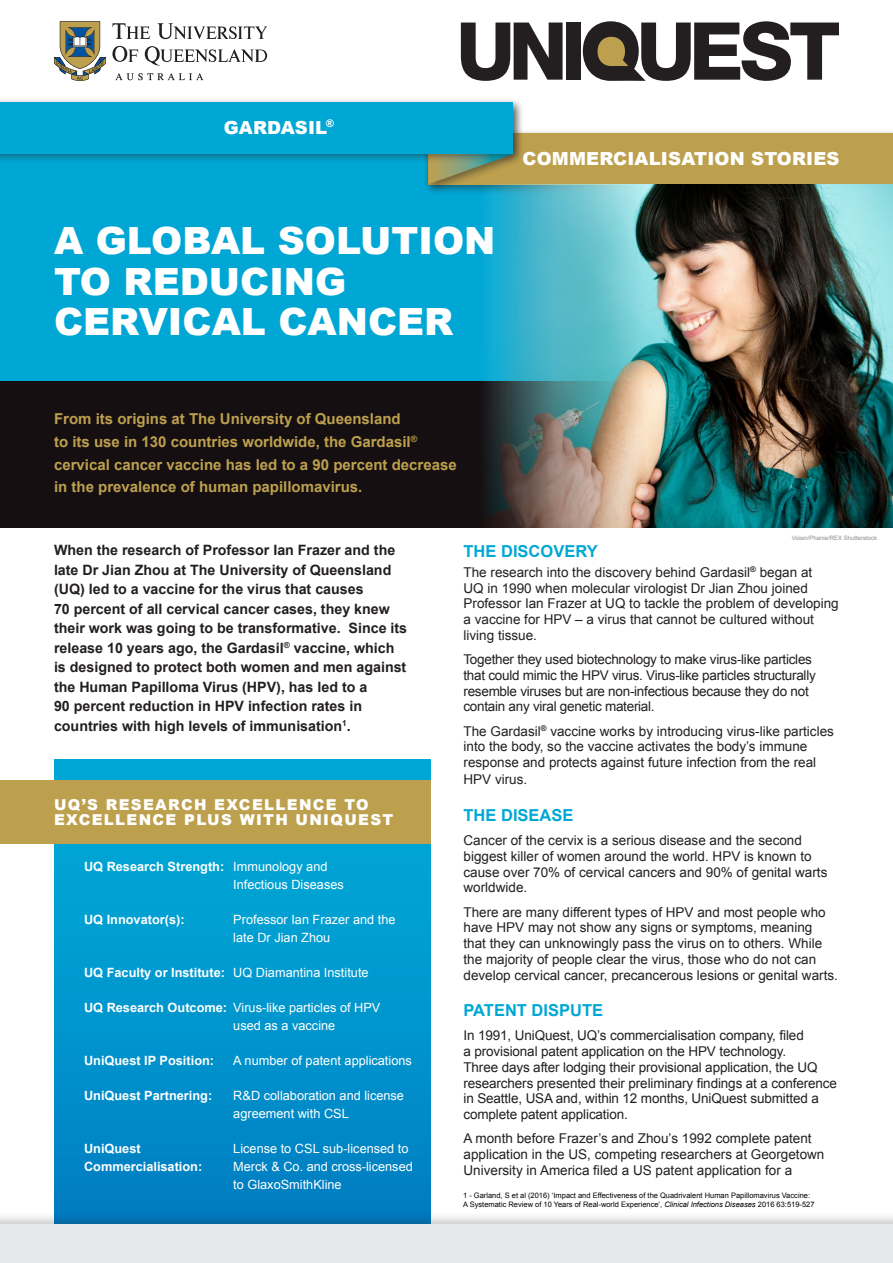
<style>
.page{position:relative;width:893px;height:1263px;background:#fff}
.page>*{position:absolute;margin:0;border:0;box-sizing:border-box;transform-origin:0 0}
.Page_Heading{font:900 37.5px/40.5px "Arial";color:#fff}
.Document_Headings{font:900 18px "Arial";letter-spacing:.01em;color:#fff}
.Headings{font:700 16.5px "Arial";color:#00a7d5}
.Body_Copy{font:700 16.5px "Arial";color:#00a7d5}
.Intro_Paragraph{font:700 15px/22.5px "Arial";color:#bda04e}
.t1{font:900 15px/15px "Arial";letter-spacing:.09em;color:#fff}
.Body_Copy-2{font:700 14.25px/19.5px "Arial";color:#231f20}
.Body_Copy-3{font:13.5px/15.8px "Arial";color:#231f20}
.Body_Copy-4{font:13.5px/15.8px "Arial";letter-spacing:-.02em;color:#231f20}
.Body_Copy_Reversed{font:12.75px/18px "Arial";color:#fff}
.Body_Copy_Reversed-2{font:700 12.75px "Arial";color:#fff}
.Document_Headings-2{font:900 10.5px "Arial";color:#fff}
.feature_quote{font:7.5px/9px "Arial";color:#000}
.feature_quote-2{font:6px "Arial";color:#8b8d90}
.s1{font-weight:700}
.s2{font-weight:400}
.s3{font-style:italic}
</style>
<div class="page">
<div style="left:0;top:144px;width:893px;height:383px;background:#160f11"></div>
<div style="left:0;top:143px;width:840px;height:238px;background:#00a7d5"></div>
<div style="left:423px;top:128px;width:470px;height:67px;background:#f5f5f5"></div>
<div style="left:428px;top:133px;width:465px;height:51px;background:#bda04e"></div>
<div style="left:423px;top:99px;width:101px;height:95px;background:#231f20;opacity:.5"></div>
<svg style="left:428px;top:164px;width:84px;height:20px"></svg>
<div style="left:0;top:97px;width:524px;height:67px;background:#231f20;opacity:.5"></div>
<div style="left:0;top:102px;width:512px;height:51px;background:#00a7d5"></div>
<svg style="left:115px;top:73px;width:88px;height:7px"></svg>
<svg style="left:112px;top:23px;width:38px;height:16px"></svg>
<svg style="left:158px;top:23px;width:109px;height:16px"></svg>
<svg style="left:112px;top:46px;width:26px;height:16px"></svg>
<svg style="left:145px;top:46px;width:123px;height:20px"></svg>
<svg style="left:54px;top:21px;width:52px;height:60px"></svg>
<svg style="left:461px;top:23px;width:102px;height:58px"></svg>
<div style="left:566px;top:23px;width:15px;height:57px;background:#231f20"></div>
<svg style="left:583px;top:21px;width:256px;height:60px"></svg>
<svg style="left:54px;top:759px;width:376px;height:452px;background:#0094cc"></svg>
<div style="left:0;top:780px;width:430px;height:63px;background:#bda04e"></div>
<div style="left:0;top:1211px;width:893px;height:52px;background:#231f20;opacity:.25"></div>
<div style="left:0;top:1225px;width:893px;height:38px;background:#e6e7e9"></div>
<img style="left:423px;top:184px;width:470px;height:343px">
<p class="Document_Headings-2" style="left:326px;top:116px;width:10px">®</p>
<p class="Document_Headings" style="left:224px;top:115px;width:105px">GARDASIL</p>
<p class="Page_Heading" style="left:54px;top:219px;width:443px">A GLOBAL SOLUTION<br>TO REDUCING<br>CERVICAL CANCER</p>
<p class="Document_Headings" style="left:522px;top:146px;width:319px">COMMERCIALISATION STORIES</p>
<p class="Intro_Paragraph" style="left:54px;top:408px;width:404px">From its origins at The University of Queensland<br>to its use in 130 countries worldwide, the Gardasil<sup>® </sup>cervical cancer vaccine has led to a 90 percent decrease in the prevalence of human papillomavirus.</p>
<p class="feature_quote-2" style="left:792px;top:534px;width:87px">Voisin/Phanie/REX Shutterstock</p>
<p class="Body_Copy-2" style="left:54px;top:541px;width:355px">When the research of Professor Ian Frazer and the late Dr Jian Zhou at The University of Queensland (UQ) led to a vaccine for the virus that causes<br>70 percent of all cervical cancer cases, they knew their work was going to be transformative. Since its release 10 years ago, the Gardasil<sup>®</sup> vaccine, which is designed to protect both women and men against the Human Papilloma Virus (HPV), has led to a<br>90 percent reduction in HPV infection rates in countries with high levels of immunisation<sup>1</sup>.</p>
<p class="Body_Copy" style="left:463px;top:540px;width:136px">THE DISCOVERY</p>
<p class="Body_Copy-3" style="left:463px;top:564px;width:377px">The research into the discovery behind Gardasil<sup>®</sup> began at<br>UQ in 1990 when molecular virologist Dr Jian Zhou joined Professor Ian Frazer at UQ to tackle the problem of developing a vaccine for HPV – a virus that cannot be cultured without living tissue.</p>
<p class="Body_Copy-4" style="left:463px;top:651px;width:354px">Together they used biotechnology to make virus-like particles that could mimic the HPV virus. Virus-like particles structurally resemble viruses but are non-infectious because they do not contain any viral genetic material.</p>
<p class="Body_Copy-3" style="left:463px;top:723px;width:372px">The Gardasil<sup>®</sup> vaccine works by introducing virus-like particles into the body, so the vaccine activates the body’s immune response and protects against future infection from the real</p>
<p class="Body_Copy-3" style="left:463px;top:772px;width:65px">HPV virus.</p>
<p class="Headings" style="left:463px;top:804px;width:112px">THE DISEASE</p>
<p class="Body_Copy-3" style="left:463px;top:832px;width:365px">Cancer of the cervix is a serious disease and the second biggest killer of women around the world. HPV is known to cause over 70% of cervical cancers and 90% of genital warts worldwide.</p>
<p class="Body_Copy-3" style="left:463px;top:904px;width:376px">There are many different types of HPV and most people who have HPV may not show any signs or symptoms, meaning that they can unknowingly pass the virus on to others. While the majority of people clear the virus, those who do not can develop cervical cancer, precancerous lesions or genital warts.</p>
<p class="Headings" style="left:463px;top:999px;width:141px">PATENT DISPUTE</p>
<p class="Body_Copy-3" style="left:463px;top:1028px;width:375px">In 1991, UniQuest, UQ’s commercialisation company, filed<br>a provisional patent application on the HPV technology.<br>Three days after lodging their provisional application, the UQ researchers presented their preliminary findings at a conference in Seattle, USA and, within 12 months, UniQuest submitted a complete patent application.</p>
<p class="Body_Copy-3" style="left:463px;top:1131px;width:362px">A month before Frazer’s and Zhou’s 1992 complete patent application in the US, competing researchers at Georgetown<br>University in America filed a US patent application for a</p>
<p class="t1" style="left:54px;top:796px;width:341px">UQ’S RESEARCH EXCELLENCE TO<br>EXCELLENCE PLUS WITH UNIQUEST</p>
<p class="Body_Copy_Reversed" style="left:233px;top:858px;width:112px;text-indent:-149px"><span class="s1">UQ Research Strength:</span> Immunology and<br>Infectious Diseases</p>
<p class="Body_Copy_Reversed-2" style="left:84px;top:911px;width:102px">UQ Innovator(s):</p>
<p class="Body_Copy_Reversed" style="left:233px;top:911px;width:164px">Professor Ian Frazer and the late Dr Jian Zhou</p>
<p class="Body_Copy_Reversed-2" style="left:84px;top:964px;width:286px">UQ Faculty or Institute: <span class="s2">UQ Diamantina Institute</span></p>
<p class="Body_Copy_Reversed" style="left:233px;top:999px;width:149px;text-indent:-149px"><span class="s1">UQ Research Outcome:</span> Virus-like particles of HPV used as a vaccine</p>
<p class="Body_Copy_Reversed-2" style="left:84px;top:1052px;width:132px">UniQuest IP Position:</p>
<p class="Body_Copy_Reversed" style="left:233px;top:1052px;width:180px">A number of patent applications</p>
<p class="Body_Copy_Reversed-2" style="left:84px;top:1087px;width:130px">UniQuest Partnering:</p>
<p class="Body_Copy_Reversed" style="left:233px;top:1087px;width:172px">R&amp;D collaboration and license agreement with CSL</p>
<p class="Body_Copy_Reversed-2" style="left:84px;top:1140px;width:58px">UniQuest</p>
<p class="Body_Copy_Reversed" style="left:233px;top:1140px;width:177px">License to CSL sub-licensed to</p>
<p class="Body_Copy_Reversed-2" style="left:84px;top:1158px;width:120px">Commercialisation:</p>
<p class="Body_Copy_Reversed" style="left:233px;top:1158px;width:181px">Merck &amp; Co. and cross-licensed to GlaxoSmithKline</p>
<p class="feature_quote" style="left:463px;top:1191px;width:353px">1 - Garland, S et al (2016) ‘Impact and Effectiveness of the Quadrivalent Human Papillomavirus Vaccine:<br>A Systematic Review of 10 Years of Real-world Experience’, <span class="s3">Clinical Infections Diseases</span> 2016 63:519-527</p>
</div>
